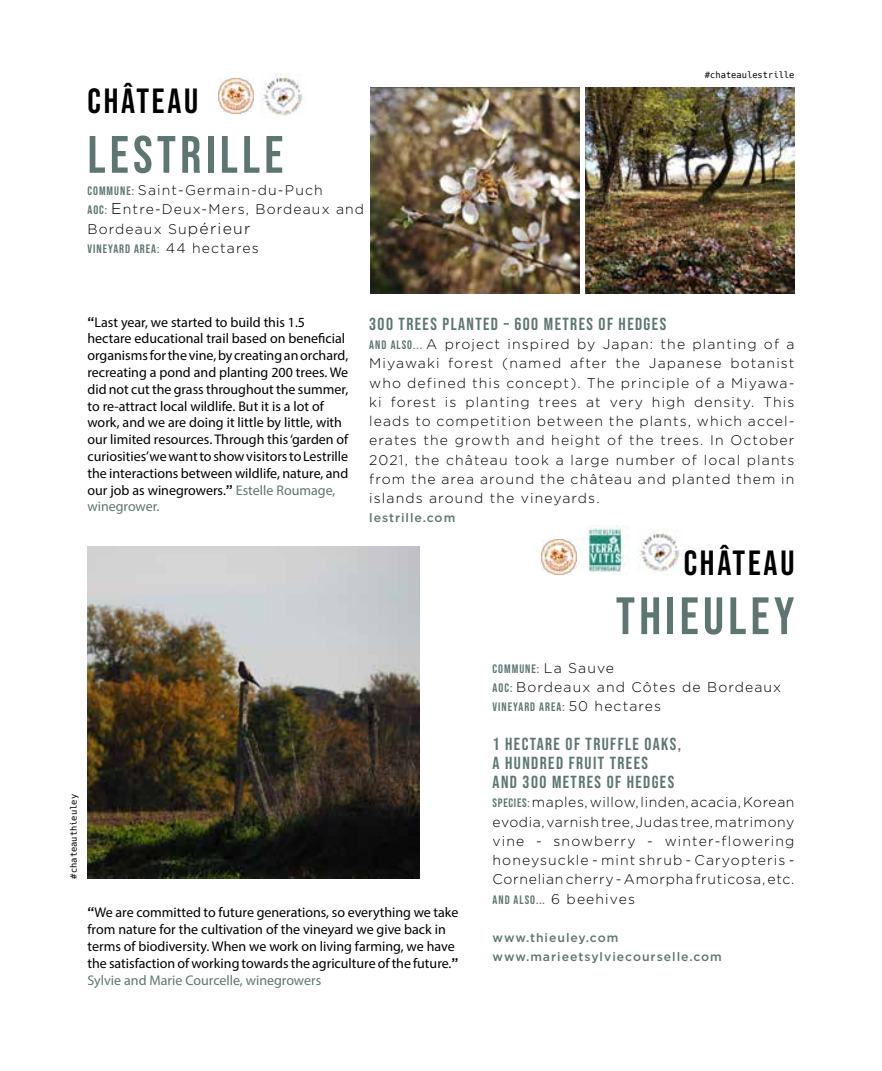
<style>
.page{position:relative;width:882px;height:1071px;background:#fff}
.page>*{position:absolute;margin:0;border:0;box-sizing:border-box;transform-origin:0 0}
.t1{font:52.5px "Bebas Neue";letter-spacing:.08em;color:#5e7672}
.t2{font:35px "Bebas Neue";letter-spacing:.08em;color:#000}
.t3{font:17.5px/19.2px "Bebas Neue";letter-spacing:.08em;color:#5e7672}
.t4{font:14px/16.8px "Myriad Pro";color:#000}
.t5{font:300 14px/19.2px "Gotham";letter-spacing:.08em;color:#000;text-align:justify}
.t6{font:12.25px "Bebas Neue";letter-spacing:.08em;color:#5e7672}
.t7{font:500 12.25px/19.2px "Gotham";letter-spacing:.08em;color:#5e7672}
.t8{font:8.75px "Hack";color:#000}
.s1{font-family:"Bebas Neue";font-weight:400;font-size:12.25px;color:#5e7672}
.s2{font-size:15.75px}
.s3{font-family:"Gotham";font-weight:300;font-size:14px;color:#000}
.s4{font-family:"Gotham";font-weight:500}
.s5{color:#5e7672}
</style>
<div class="page">
<img style="left:218px;top:78px;width:36px;height:35px">
<img style="left:260px;top:74px;width:43px;height:42px">
<img style="left:88px;top:546px;width:332px;height:332px">
<img style="left:370px;top:88px;width:209px;height:206px">
<img style="left:586px;top:88px;width:208px;height:206px">
<img style="left:542px;top:540px;width:35px;height:35px">
<img style="left:580px;top:525px;width:50px;height:50px">
<img style="left:638px;top:530px;width:42px;height:42px">
<h2 class="t2" style="left:88px;top:81px;width:112px">CHÂTEAU</h2>
<h1 class="t1" style="left:88px;top:125px;width:197px">LESTRILLE</h1>
<p class="t5" style="left:88px;top:180px;width:278px;text-align:left"><span class="s1">COMMUNE:</span> Saint-Germain-du-Puch<br><span class="s1">AOC:</span> <span class="s2">E</span>ntre-Deux-Mers, Bordeaux and<br>Bordeaux Su<span class="s2">périeur</span></p>
<p class="t6" style="left:88px;top:242px;width:173px">VINEYARD AREA: <span class="s3">44 hectares</span></p>
<p class="t8" style="left:705px;top:69px;width:91px">#chateaulestrille</p>
<p class="t4" style="left:88px;top:313px;width:262px"><span class="s4">“</span>Last year, we started to build this 1.5 hectare educational trail based on beneficial organisms for the vine, by creating an orchard, recreating a pond and planting 200 trees. We did not cut the grass throughout the summer, to re-attract local wildlife. But it is a lot of work, and we are doing it little by little, with our limited resources. Through this ‘garden of curiosities’we want to show visitors to Lestrille the interactions between wildlife, nature, and our job as winegrowers.<span class="s4">”</span> <span class="s5">Estelle Roumage, winegrower.</span></p>
<p class="t3" style="left:369px;top:314px;width:298px">300 TREES PLANTED – 600 METRES OF HEDGES</p>
<p class="t5" style="left:369px;top:334px;width:427px"><span class="s1">AND ALSO...</span> A project inspired by Japan: the planting of a Miyawaki forest (named after the Japanese botanist who defined this concept). The principle of a Miyawa&shy;ki forest is planting trees at very high density. This leads to competition between the plants, which accel&shy;erates the growth and height of the trees. In October 2021, the château took a large number of local plants from the area around the château and planted them in islands around the vineyards.</p>
<p class="t7" style="left:369px;top:508px;width:88px">lestrille.com</p>
<h2 class="t2" style="left:684px;top:543px;width:112px">CHÂTEAU</h2>
<h1 class="t1" style="left:616px;top:586px;width:180px">THIEULEY</h1>
<p class="t8" style="left:68px;top:878px;width:86px;rotate:-90deg">#chateauthieuley</p>
<p class="t4" style="left:88px;top:904px;width:373px"><span class="s4">“</span>We are committed to future generations, so everything we take from nature for the cultivation of the vineyard we give back in terms of biodiversity. When we work on living farming, we have the satisfaction of working towards the agriculture of the future.<span class="s4">” </span><span class="s5">Sylvie and Marie Courcelle, winegrowers</span></p>
<p class="t6" style="left:493px;top:661px;width:123px">COMMUNE: <span class="s3">La Sauve</span></p>
<p class="t5" style="left:493px;top:677px;width:290px"><span class="s1">AOC:</span> Bordeaux and Côtes de Bordeaux</p>
<p class="t6" style="left:493px;top:700px;width:170px">VINEYARD AREA: <span class="s3">50 hectares</span></p>
<p class="t3" style="left:493px;top:734px;width:190px">1 HECTARE OF TRUFFLE OAKS,<br>A HUNDRED FRUIT TREES<br>AND 300 METRES OF HEDGES</p>
<p class="t5" style="left:493px;top:793px;width:303px"><span class="s1">SPECIES:</span> maples, willow, linden, acacia, Korean evodia, varnish tree, Judas tree, matrimony vine - snowberry - winter-flowering honeysuckle - mint shrub - Caryopteris - Cornelian cherry - Amorpha fruticosa, etc.</p>
<p class="t6" style="left:493px;top:892px;width:144px">AND ALSO... <span class="s3">6 beehives</span></p>
<p class="t7" style="left:493px;top:928px;width:231px">www.thieuley.com www.marieetsylviecourselle.com</p>
</div>
